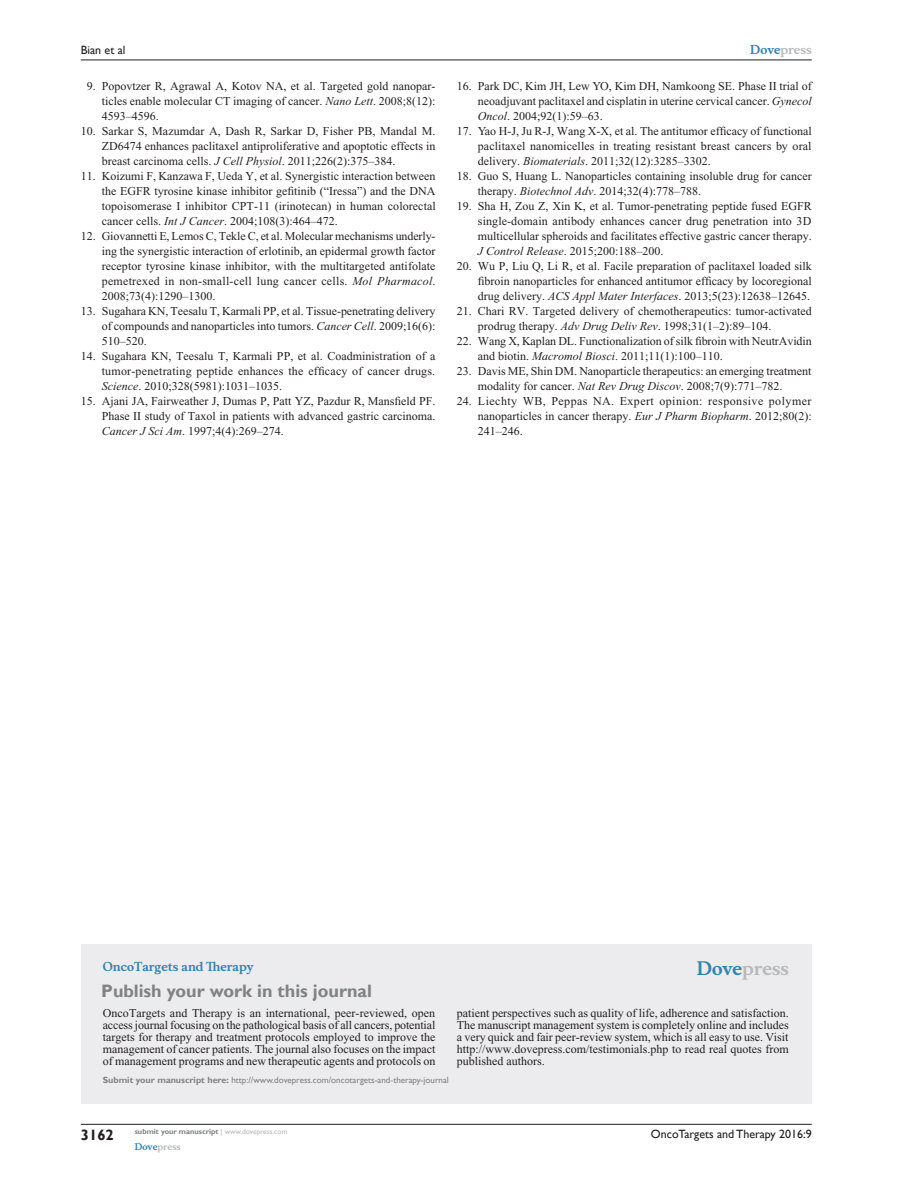
<style>
.page{position:relative;width:918px;height:1188px;background:#fff}
.page>*{position:absolute;margin:0;border:0;box-sizing:border-box;transform-origin:0 0}
.PromBx-H1{font:700 18px "Gill Sans";color:#808285}
.PromBx-Brand{font:700 18px "Musee";color:#b8b9bc}
.t1{font:700 15px "Gill Sans";color:#231f20}
.RefNL2{font:12px/15px "Times New Roman";color:#231f20;text-align:justify}
.PromBx-Tx{font:12px/12px "Times New Roman";color:#231f20;text-align:justify}
.t2{font:12px "Gill Sans";color:#231f20}
.PromBx-JrnlName{font:700 12px "Musee";color:#3485ae}
.t3{font:700 12px "Musee";color:#b8b9bc}
.PromBx-SubmitMssWebA{font:9px "Gill Sans";color:#808285}
.t4{font:700 9px "Musee";color:#b8b9bc}
.t5{font:700 7.5px "Gill Sans";color:#808285}
.s1{font-style:italic}
.s2{color:#3485ae}
.s3{font-weight:700}
.s4{font-weight:400;color:#b8b9bc}
</style>
<div class="page">
<div style="left:81px;top:944px;width:731px;height:159px;background:#ececee"></div>
<hr style="left:81px;top:1124px;width:731px;height:1px;background:#231f20">
<hr style="left:81px;top:60px;width:731px;height:1px;background:#231f20">
<p class="t2" style="left:81px;top:43px;width:46px">Bian et al</p>
<p class="RefNL2" style="left:102px;top:79px;width:335px;text-indent:-15px">9. Popovtzer R, Agrawal A, Kotov NA, et al. Targeted gold nanopar&shy;ticles enable molecular CT imaging of cancer. <span class="s1">Nano Lett</span>. 2008;8(12):<br>4593–4596.</p>
<p class="RefNL2" style="left:102px;top:124px;width:335px;text-indent:-21px">10. Sarkar S, Mazumdar A, Dash R, Sarkar D, Fisher PB, Mandal M.<br>ZD6474 enhances paclitaxel antiproliferative and apoptotic effects in breast carcinoma cells. <span class="s1">J Cell Physiol</span>. 2011;226(2):375–384.</p>
<p class="RefNL2" style="left:102px;top:169px;width:336px;text-indent:-21px">11. Koizumi F, Kanzawa F, Ueda Y, et al. Synergistic interaction between the EGFR tyrosine kinase inhibitor gefitinib (“Iressa”) and the DNA topoisomerase I inhibitor CPT-11 (irinotecan) in human colorectal cancer cells. <span class="s1">Int J Cancer</span>. 2004;108(3):464–472.</p>
<p class="RefNL2" style="left:102px;top:229px;width:335px;text-indent:-21px">12. Giovannetti E, Lemos C, Tekle C, et al. Molecular mechanisms underly&shy;ing the synergistic interaction of erlotinib, an epidermal growth factor receptor tyrosine kinase inhibitor, with the multitargeted antifolate pemetrexed in non-small-cell lung cancer cells. <span class="s1">Mol Pharmacol</span>.<br>2008;73(4):1290–1300.</p>
<p class="RefNL2" style="left:102px;top:304px;width:335px;text-indent:-21px">13. Sugahara KN, Teesalu T, Karmali PP, et al. Tissue-penetrating delivery of compounds and nanoparticles into tumors. <span class="s1">Cancer Cell</span>. 2009;16(6):<br>510–520.</p>
<p class="RefNL2" style="left:102px;top:349px;width:335px;text-indent:-21px">14. Sugahara KN, Teesalu T, Karmali PP, et al. Coadministration of a tumor-penetrating peptide enhances the efficacy of cancer drugs.<br><span class="s1">Science</span>. 2010;328(5981):1031–1035.</p>
<p class="RefNL2" style="left:102px;top:394px;width:335px;text-indent:-21px">15. Ajani JA, Fairweather J, Dumas P, Patt YZ, Pazdur R, Mansfield PF.<br>Phase II study of Taxol in patients with advanced gastric carcinoma.<br><span class="s1">Cancer J Sci Am</span>. 1997;4(4):269–274.</p>
<p class="t3" style="left:750px;top:43px;width:63px"><span class="s2">Dove</span>press</p>
<p class="RefNL2" style="left:478px;top:79px;width:335px;text-indent:-21px">16. Park DC, Kim JH, Lew YO, Kim DH, Namkoong SE. Phase II trial of neoadjuvant paclitaxel and cisplatin in uterine cervical cancer. <span class="s1">Gynecol Oncol</span>. 2004;92(1):59–63.</p>
<p class="RefNL2" style="left:478px;top:124px;width:335px;text-indent:-21px">17. Yao H-J, Ju R-J, Wang X-X, et al. The antitumor efficacy of functional paclitaxel nanomicelles in treating resistant breast cancers by oral delivery. <span class="s1">Biomaterials</span>. 2011;32(12):3285–3302.</p>
<p class="RefNL2" style="left:478px;top:169px;width:335px;text-indent:-21px">18. Guo S, Huang L. Nanoparticles containing insoluble drug for cancer therapy. <span class="s1">Biotechnol Adv</span>. 2014;32(4):778–788.</p>
<p class="RefNL2" style="left:478px;top:199px;width:335px;text-indent:-21px">19. Sha H, Zou Z, Xin K, et al. Tumor-penetrating peptide fused EGFR single-domain antibody enhances cancer drug penetration into 3D multicellular spheroids and facilitates effective gastric cancer therapy.<br><span class="s1">J Control Release</span>. 2015;200:188–200.</p>
<p class="RefNL2" style="left:478px;top:259px;width:335px;text-indent:-21px">20. Wu P, Liu Q, Li R, et al. Facile preparation of paclitaxel loaded silk fibroin nanoparticles for enhanced antitumor efficacy by locoregional drug delivery. <span class="s1">ACS Appl Mater Interfaces</span>. 2013;5(23):12638–12645.</p>
<p class="RefNL2" style="left:478px;top:304px;width:335px;text-indent:-21px">21. Chari RV. Targeted delivery of chemotherapeutics: tumor-activated prodrug therapy. <span class="s1">Adv Drug Deliv Rev</span>. 1998;31(1–2):89–104.</p>
<p class="RefNL2" style="left:478px;top:334px;width:335px;text-indent:-21px">22. Wang X, Kaplan DL. Functionalization of silk fibroin with NeutrAvidin and biotin. <span class="s1">Macromol Biosci</span>. 2011;11(1):100–110.</p>
<p class="RefNL2" style="left:478px;top:364px;width:335px;text-indent:-21px">23. Davis ME, Shin DM. Nanoparticle therapeutics: an emerging treatment modality for cancer. <span class="s1">Nat Rev Drug Discov</span>. 2008;7(9):771–782.</p>
<p class="RefNL2" style="left:478px;top:394px;width:335px;text-indent:-21px">24. Liechty WB, Peppas NA. Expert opinion: responsive polymer nanoparticles in cancer therapy. <span class="s1">Eur J Pharm Biopharm</span>. 2012;80(2):<br>241–246.</p>
<p class="PromBx-JrnlName" style="left:103px;top:959px;width:152px">OncoTargets and Therapy</p>
<p class="PromBx-H1" style="left:101px;top:980px;width:272px">Publish your work in this journal</p>
<p class="PromBx-Brand" style="left:697px;top:958px;width:94px"><span class="s2">Dove</span>press</p>
<p class="PromBx-Tx" style="left:103px;top:1007px;width:334px">OncoTargets and Therapy is an international, peer-reviewed, open access journal focusing on the pathological basis of all cancers, potential targets for therapy and treatment protocols employed to improve the management of cancer patients. The journal also focuses on the impact of management programs and new therapeutic agents and protocols on</p>
<p class="PromBx-Tx" style="left:457px;top:1007px;width:333px">patient perspectives such as quality of life, adherence and satisfaction.<br>The manuscript management system is completely online and includes a very quick and fair peer-review system, which is all easy to use. Visit http://www.dovepress.com/testimonials.php to read real quotes from published authors.</p>
<p class="PromBx-SubmitMssWebA" style="left:103px;top:1075px;width:348px"><span class="s3">Submit your manuscript here:</span> http://www.dovepress.com/oncotargets-and-therapy-journal</p>
<p class="t1" style="left:81px;top:1126px;width:35px">3162</p>
<p class="t5" style="left:135px;top:1127px;width:154px">submit your manuscript <span class="s4">| www.dovepress.com</span></p>
<p class="t4" style="left:135px;top:1141px;width:48px"><span class="s2">Dove</span>press</p>
<p class="t2" style="left:651px;top:1127px;width:162px">OncoTargets and Therapy 2016:9</p>
</div>
